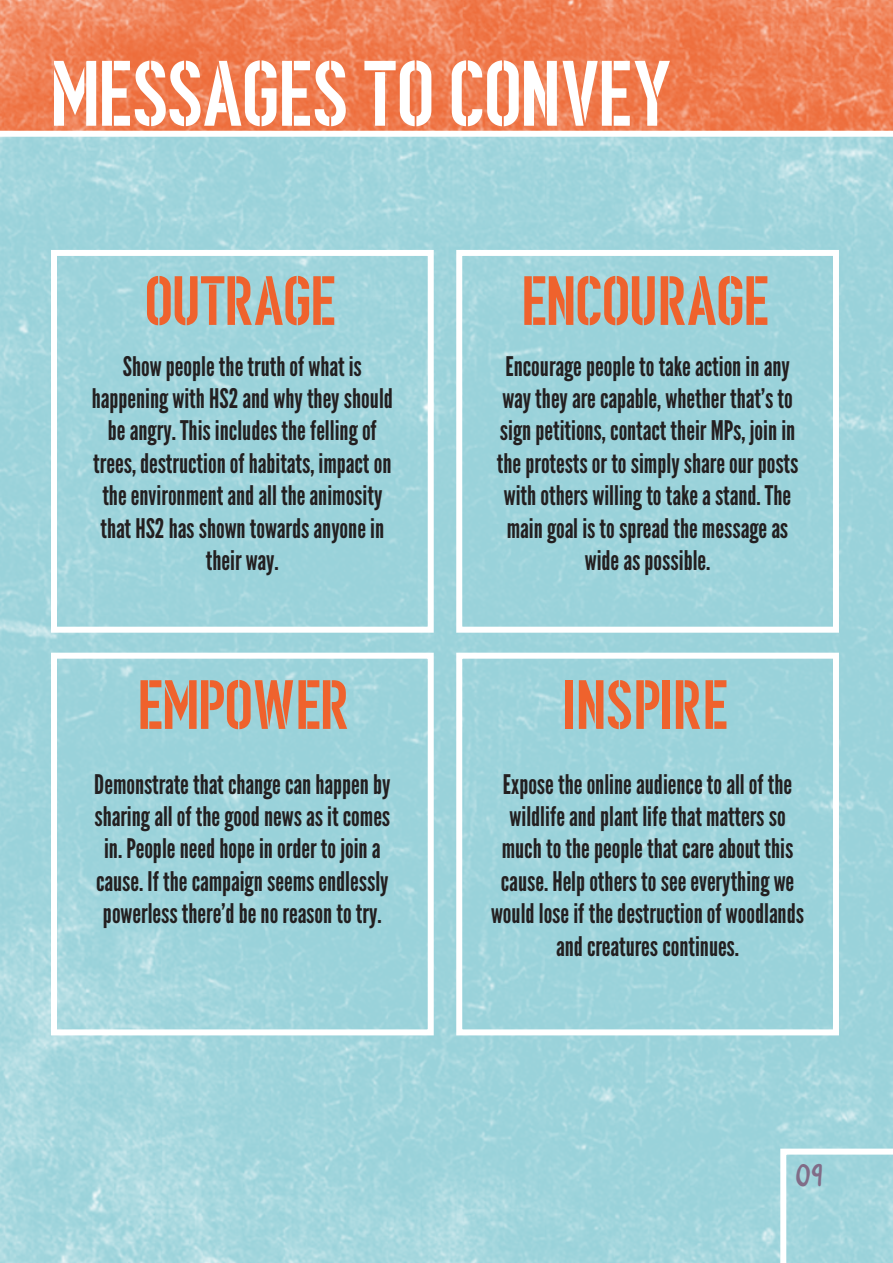
<style>
.page{position:relative;width:893px;height:1263px;background:#fff}
.page>*{position:absolute;margin:0;border:0;box-sizing:border-box;transform-origin:0 0}
.t1{font:90px "Ombudsman Stencil";color:#fff}
.t2{font:67.5px "Ombudsman Stencil";color:#ef622d}
.t3{font:67.5px "Ombudsman Stencil";letter-spacing:.03em;color:#ef622d}
.t4{font:30px "Westfalia";color:#816c87}
.t5{font:27px/32.4px "League Gothic";color:#231f20;text-align:center}
</style>
<div class="page">
<img style="left:0;top:0;width:893px;height:1263px">
<div style="left:0;top:131px;width:893px;height:6px;background:#fff"></div>
<svg style="left:780px;top:1148px;width:113px;height:115px;background:#abd9e0"></svg>
<div style="left:51px;top:250px;width:383px;height:383px;border:6px solid #fff"></div>
<div style="left:51px;top:653px;width:383px;height:382px;border:6px solid #fff"></div>
<div style="left:456px;top:250px;width:383px;height:383px;border:6px solid #fff"></div>
<div style="left:456px;top:653px;width:383px;height:382px;border:6px solid #fff"></div>
<p class="t1" style="left:54px;top:47px;width:621px">MESSAGES TO CONVEY</p>
<p class="t2" style="left:147px;top:266px;width:192px">OUTRAGE</p>
<p class="t2" style="left:524px;top:266px;width:248px">ENCOURAGE</p>
<p class="t5" style="left:123px;top:350px;width:240px">Show people the truth of what is</p>
<p class="t5" style="left:92px;top:382px;width:303px">happening with HS2 and why they should be angry. This includes the felling of trees, destruction of habitats, impact on the environment and all the animosity</p>
<p class="t5" style="left:101px;top:512px;width:285px">that HS2 has shown towards anyone in their way.</p>
<p class="t5" style="left:497px;top:350px;width:303px">Encourage people to take action in any way they are capable, whether that’s to sign petitions, contact their MPs, join in the protests or to simply share our posts with others willing to take a stand. The main goal is to spread the message as wide as possible.</p>
<p class="t2" style="left:140px;top:670px;width:211px">EMPOWER</p>
<p class="t3" style="left:565px;top:670px;width:166px">INSPIRE</p>
<p class="t5" style="left:94px;top:768px;width:298px">Demonstrate that change can happen by sharing all of the good news as it comes in. People need hope in order to join a cause. If the campaign seems endlessly powerless there’d be no reason to try.</p>
<p class="t5" style="left:491px;top:768px;width:314px">Expose the online audience to all of the wildlife and plant life that matters so much to the people that care about this cause. Help others to see everything we would lose if the destruction of woodlands and creatures continues.</p>
<p class="t4" style="left:796px;top:1162px;width:29px">09</p>
</div>
